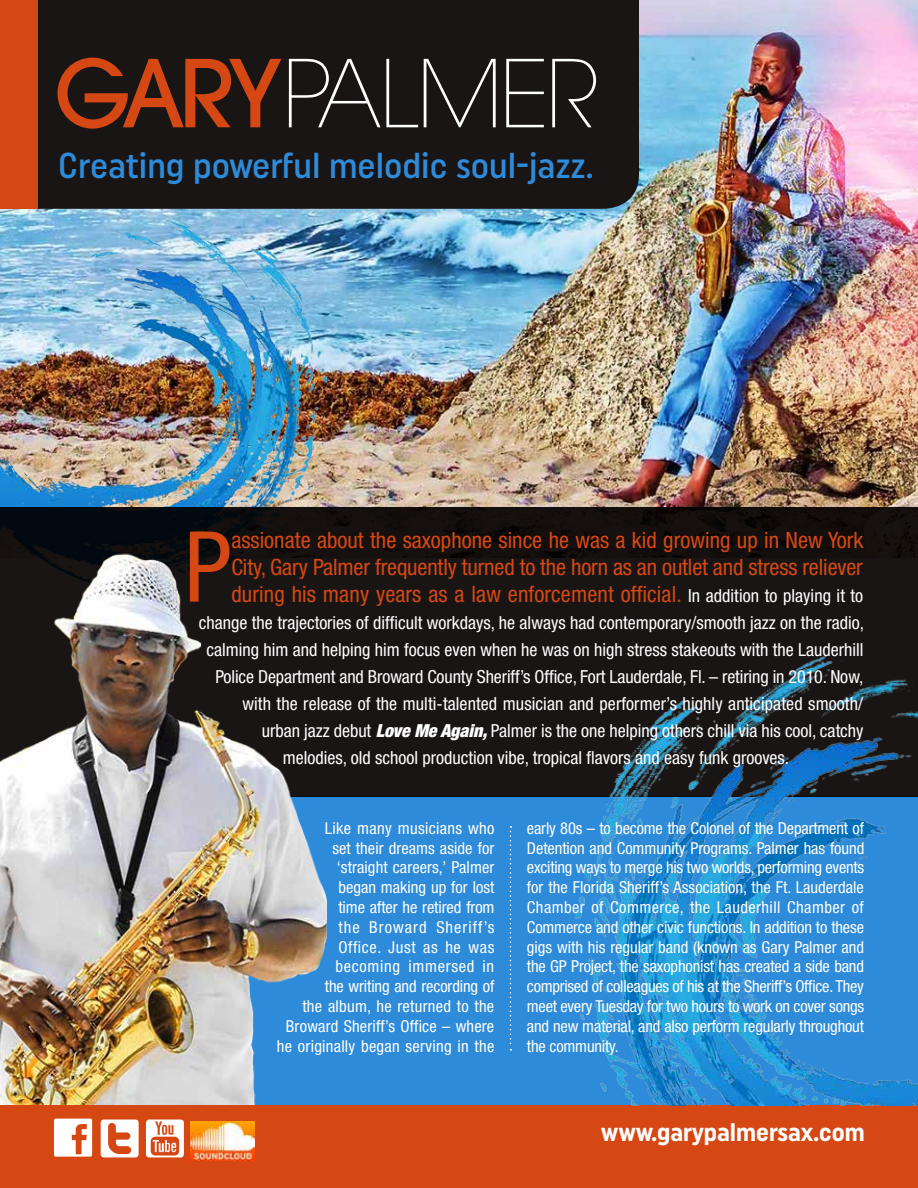
<style>
.page{position:relative;width:918px;height:1188px;background:#fff}
.page>*{position:absolute;margin:0;border:0;box-sizing:border-box;transform-origin:0 0}
.t1{font:condensed 98.1px "Helvetica Neue";color:#d64813}
.t2{font:200 92.55px "Avant Garde";letter-spacing:-.04em;color:#fff}
.t3{font:500 36px "Uniform Condensed";color:#2e8bd9}
.t4{font:700 25.5px "Uniform Condensed";color:#fff}
.t5{font:condensed 22.5px/27px "Helvetica Neue";letter-spacing:.005em;color:#d64813;text-align:justify}
.t6{font:condensed 18px "Helvetica Neue";color:#fff}
.t7{font:condensed 16.5px/19.8px "Helvetica Neue";letter-spacing:.005em;color:#fff;text-align:right}
.s1{font-weight:500;color:#d64813}
.s2{font-size:18px;color:#fff}
.s3{font-weight:900;font-style:italic}
</style>
<div class="page">
<div style="left:0;top:797px;width:918px;height:320px;background:#2e8bd9"></div>
<img style="left:0;top:0;width:917px;height:507px">
<img style="left:1px;top:216px;width:326px;height:291px">
<div style="left:38px;top:0;width:601px;height:209px;background:#191515"></div>
<div style="left:0;top:507px;width:918px;height:290px;background:#191515"></div>
<img style="left:0;top:534px;width:327px;height:590px">
<div style="left:0;top:0;width:38px;height:209px;background:#d64813"></div>
<svg style="left:510px;top:826px;width:1px;height:225px"></svg>
<div style="left:1px;top:1105px;width:917px;height:83px;background:#d64813"></div>
<img style="left:576px;top:656px;width:342px;height:449px">
<svg style="left:54px;top:1119px;width:38px;height:38px"></svg>
<svg style="left:101px;top:1120px;width:38px;height:37px"></svg>
<svg style="left:146px;top:1120px;width:38px;height:37px"></svg>
<img style="left:191px;top:1121px;width:63px;height:40px">
<h2 class="t2" style="left:54px;top:39px;width:545px"><span class="s1">GARY</span>PALMER</h2>
<h3 class="t3" style="left:58px;top:144px;width:537px">Creating powerful melodic soul-jazz.</h3>
<h1 class="t1" style="left:184px;top:510px;width:49px">P</h1>
<h3 class="t5" style="left:231px;top:526px;width:634px">assionate about the saxophone since he was a kid growing up in New York City, Gary Palmer frequently turned to the horn as an outlet and stress reliever during his many years as a law enforcement official. <span class="s2">In addition to playing it to</span></h3>
<p class="t6" style="left:199px;top:612px;width:667px">change the trajectories of difficult workdays, he always had contemporary/smooth jazz on the radio,</p>
<p class="t6" style="left:206px;top:639px;width:659px">calming him and helping him focus even when he was on high stress stakeouts with the Lauderhill</p>
<p class="t6" style="left:215px;top:666px;width:650px">Police Department and Broward County Sheriff’s Office, Fort Lauderdale, Fl. – retiring in 2010. Now,</p>
<p class="t6" style="left:242px;top:693px;width:622px">with the release of the multi-talented musician and performer’s highly anticipated smooth/</p>
<p class="t6" style="left:262px;top:720px;width:603px">urban jazz debut <span class="s3">Love Me Again,</span> Palmer is the one helping others chill via his cool, catchy</p>
<p class="t6" style="left:283px;top:747px;width:508px">melodies, old school production vibe, tropical flavors and easy funk grooves.</p>
<p class="t7" style="left:277px;top:818px;width:219px">Like many musicians who<br>set their dreams aside for<br>‘straight careers,’ Palmer<br>began making up for lost<br>time after he retired from<br>the Broward Sheriff’s<br>Office. Just as he was becoming immersed in<br>the writing and recording of<br>the album, he returned to the<br>Broward Sheriff’s Office – where he originally began serving in the</p>
<p class="t7" style="left:527px;top:818px;width:339px;text-align:justify">early 80s – to become the Colonel of the Department of Detention and Community Programs. Palmer has found exciting ways to merge his two worlds, performing events for the Florida Sheriff’s Association, the Ft. Lauderdale Chamber of Commerce, the Lauderhill Chamber of Commerce and other civic functions. In addition to these gigs with his regular band (known as Gary Palmer and the GP Project, the saxophonist has created a side band comprised of colleagues of his at the Sheriff’s Office. They meet every Tuesday for two hours to work on cover songs and new material, and also perform regularly throughout the community.</p>
<h3 class="t4" style="left:601px;top:1117px;width:265px">www.garypalmersax.com</h3>
</div>
